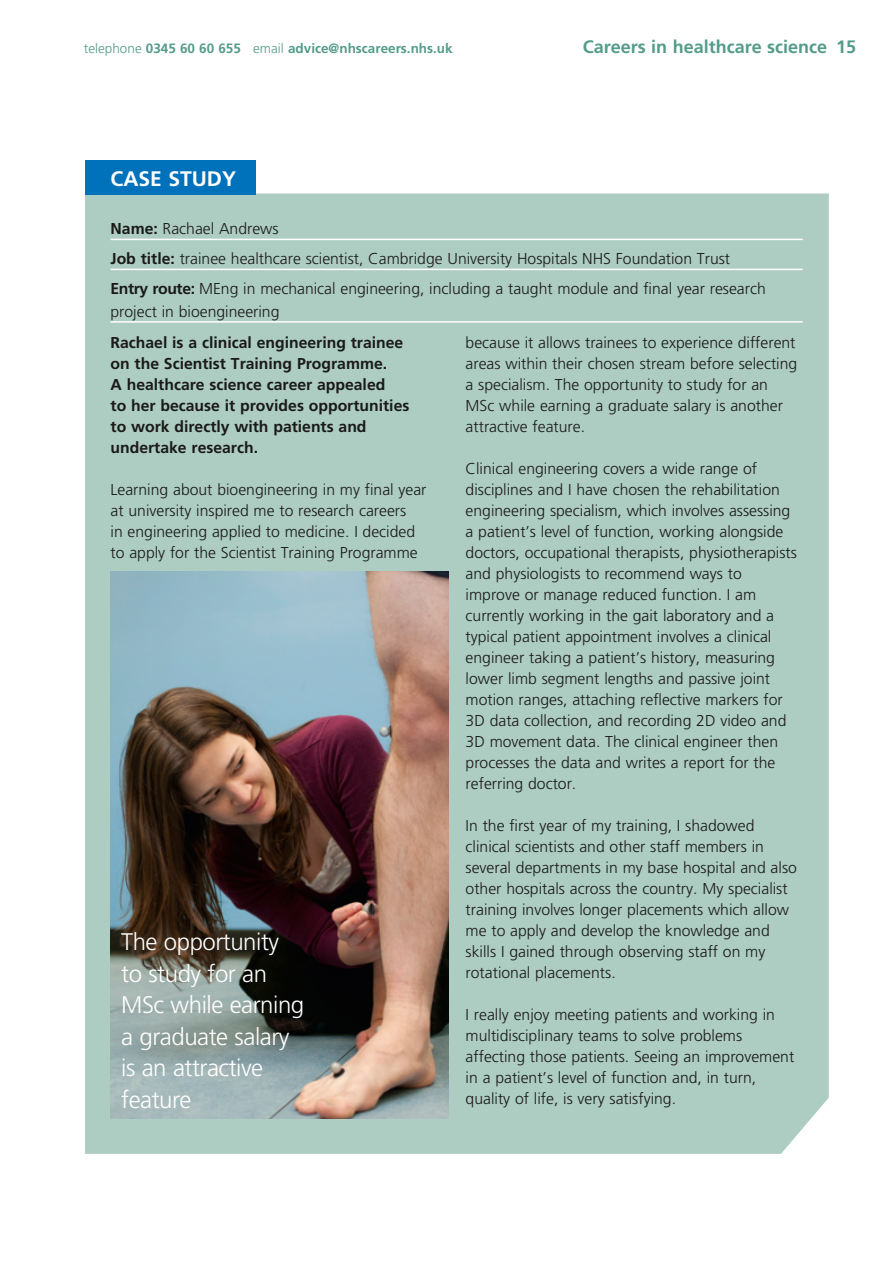
<style>
.page{position:relative;width:893px;height:1263px;background:#fff}
.page>*{position:absolute;margin:0;border:0;box-sizing:border-box;transform-origin:0 0}
.t1{font:300 24px/31.5px "Frutiger";letter-spacing:-.02em;color:#fff}
.Case_study_-_title_b{font:700 21px "Frutiger";color:#fff}
.t2{font:700 18px "Frutiger";color:#549b8a}
.Body{font:300 15.75px/21px "Frutiger";color:#1a1a18}
.Case_study_-_details{font:300 15.75px "Frutiger";color:#1a1a18}
.Body-2{font:700 15.75px/21px "Frutiger";color:#1a1a18}
.t3{font:700 13.5px "Frutiger";color:#549b8a}
.s1{font-weight:300}
.s2{font-weight:700}
</style>
<div class="page">
<div style="left:85px;top:193px;width:744px;height:961px;background:#adccc2"></div>
<img style="left:111px;top:572px;width:338px;height:546px">
<hr style="left:111px;top:239px;width:692px;height:1px;background:#fff">
<hr style="left:111px;top:269px;width:692px;height:1px;background:#fff">
<hr style="left:111px;top:321px;width:692px;height:2px;background:#fff">
<div style="left:85px;top:161px;width:170px;height:34px;background:#0072bc"></div>
<p class="t3" style="left:84px;top:40px;width:370px"><span class="s1">telephone</span> 0345 60 60 655 <span class="s1">email</span> advice@nhscareers.nhs.uk</p>
<p class="t2" style="left:583px;top:36px;width:275px">Careers in healthcare science 15</p>
<p class="Case_study_-_title_b" style="left:111px;top:166px;width:127px">CASE STUDY</p>
<p class="Case_study_-_details" style="left:111px;top:220px;width:170px"><span class="s2">Name:</span> Rachael Andrews</p>
<p class="Case_study_-_details" style="left:111px;top:250px;width:621px"><span class="s2">Job title:</span> trainee healthcare scientist, Cambridge University Hospitals NHS Foundation Trust</p>
<p class="Case_study_-_details" style="left:111px;top:280px;width:657px"><span class="s2">Entry route:</span> MEng in mechanical engineering, including a taught module and final year research</p>
<p class="Case_study_-_details" style="left:111px;top:303px;width:170px">project in bioengineering</p>
<p class="Body" style="left:466px;top:332px;width:333px">because it allows trainees to experience different areas within their chosen stream before selecting a specialism. The opportunity to study for an MSc while earning a graduate salary is another attractive feature.</p>
<p class="Body" style="left:466px;top:458px;width:333px">Clinical engineering covers a wide range of disciplines and I have chosen the rehabilitation engineering specialism, which involves assessing a patient’s level of function, working alongside doctors, occupational therapists, physiotherapists and physiologists to recommend ways to improve or manage reduced function. I am currently working in the gait laboratory and a typical patient appointment involves a clinical engineer taking a patient’s history, measuring lower limb segment lengths and passive joint motion ranges, attaching reflective markers for 3D data collection, and recording 2D video and 3D movement data. The clinical engineer then processes the data and writes a report for the referring doctor.</p>
<p class="Body" style="left:466px;top:815px;width:333px">In the first year of my training, I shadowed clinical scientists and other staff members in several departments in my base hospital and also other hospitals across the country. My specialist training involves longer placements which allow me to apply and develop the knowledge and skills I gained through observing staff on my rotational placements.</p>
<p class="Body" style="left:466px;top:1004px;width:311px">I really enjoy meeting patients and working in</p>
<p class="Body" style="left:466px;top:1025px;width:330px">multidisciplinary teams to solve problems affecting those patients. Seeing an improvement in a patient’s level of function and, in turn, quality of life, is very satisfying.</p>
<p class="Body-2" style="left:111px;top:332px;width:300px">Rachael is a clinical engineering trainee on the Scientist Training Programme.<br>A healthcare science career appealed<br>to her because it provides opportunities to work directly with patients and undertake research.</p>
<p class="Body" style="left:111px;top:479px;width:317px">Learning about bioengineering in my final year at university inspired me to research careers<br>in engineering applied to medicine. I decided to apply for the Scientist Training Programme</p>
<h1 class="t1" style="left:121px;top:926px;width:185px">The opportunity to study for an<br>MSc while earning a graduate salary is an attractive feature</h1>
</div>
